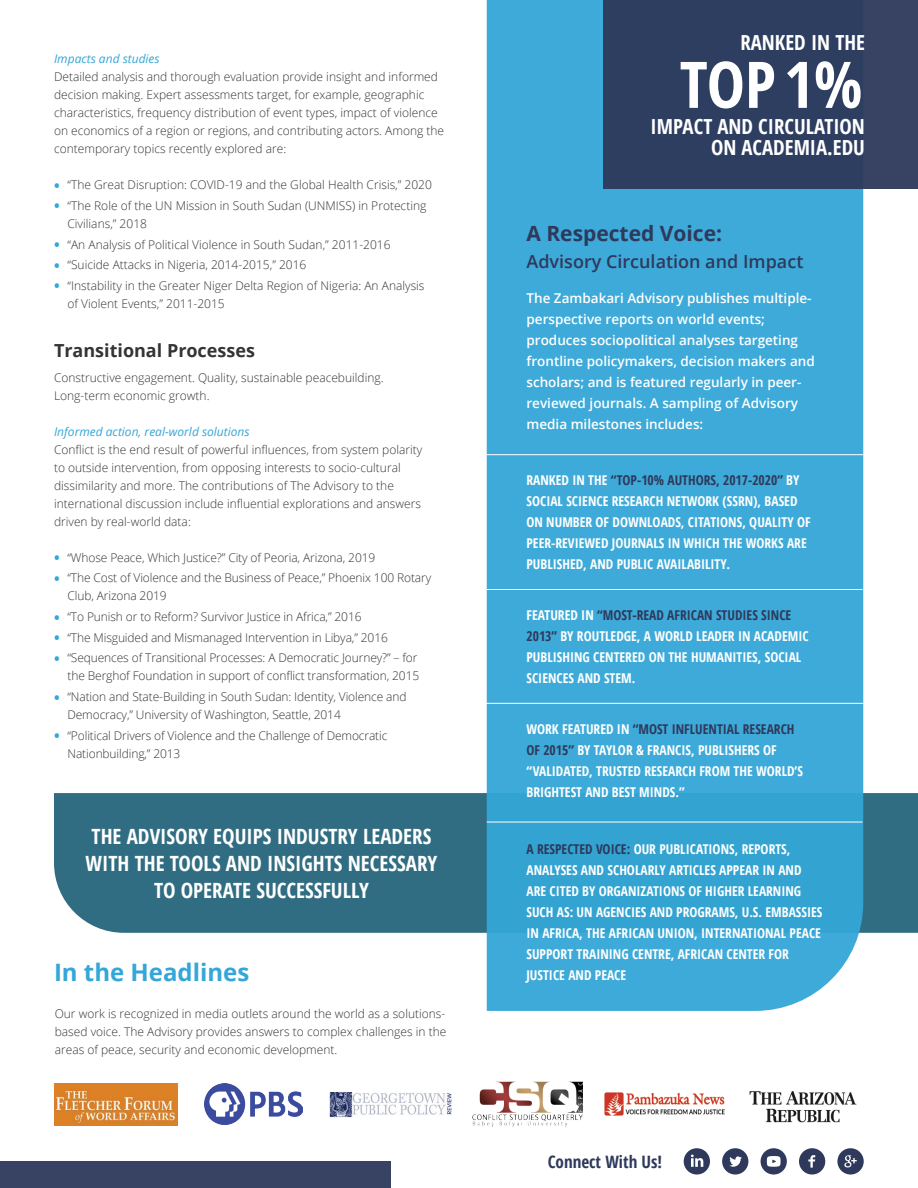
<style>
.page{position:relative;width:918px;height:1188px;background:#fff}
.page>*{position:absolute;margin:0;border:0;box-sizing:border-box;transform-origin:0 0}
.t1{font:700 64.35px "Open Sans Condensed";color:#fff}
.t2{font:700 24px "Open Sans";color:#34a6d7}
.t3{font:700 21px/27px "Open Sans Condensed";color:#fff;text-align:center}
.t4{font:700 21px "Open Sans";color:#2e395b}
.t5{font:700 20.7px/20.7px "Open Sans Condensed";color:#fff;text-align:right}
.t6{font:600 18px "Open Sans";color:#2e395b}
.t7{font:700 18px "Open Sans";color:#333434}
.t8{font:700 17.1px "Open Sans Condensed";color:#2e395b}
.t9{font:700 13.5px/21px "Open Sans Condensed";color:#fff}
.t10{font:600 13.5px/21px "Open Sans";color:#fff}
.t11{font:300 12px/18px "Open Sans";color:#333434}
.t12{font:italic 12px "Open Sans";color:#34a6d7}
.s1{font-weight:700;font-size:15px;color:#34a6d7}
.s2{color:#2e395b}
</style>
<div class="page">
<div style="left:54px;top:793px;width:864px;height:140px;background:#316d82"></div>
<svg style="left:487px;top:0;width:376px;height:1011px;background:#3da9d8"></svg>
<hr style="left:487px;top:454px;width:376px;height:1px;background:#fff">
<hr style="left:487px;top:589px;width:375px;height:1px;background:#fff">
<hr style="left:468px;top:703px;width:412px;height:1px;background:#fff">
<hr style="left:487px;top:822px;width:375px;height:1px;background:#fff">
<img style="left:55px;top:1083px;width:122px;height:42px">
<img style="left:204px;top:1084px;width:98px;height:40px">
<img style="left:329px;top:1091px;width:123px;height:27px">
<img style="left:749px;top:1091px;width:107px;height:32px">
<img style="left:473px;top:1082px;width:110px;height:45px">
<img style="left:604px;top:1092px;width:121px;height:24px">
<div style="left:603px;top:0;width:315px;height:189px;background:#2e395b"></div>
<div style="left:0;top:1161px;width:390px;height:27px;background:#384363"></div>
<svg style="left:684px;top:1148px;width:26px;height:27px"></svg>
<svg style="left:799px;top:1148px;width:26px;height:27px"></svg>
<svg style="left:761px;top:1148px;width:26px;height:27px"></svg>
<svg style="left:722px;top:1148px;width:26px;height:27px"></svg>
<svg style="left:837px;top:1148px;width:27px;height:27px"></svg>
<p class="t12" style="left:54px;top:51px;width:107px">Impacts and studies</p>
<p class="t11" style="left:54px;top:68px;width:392px">Detailed analysis and thorough evaluation provide insight and informed decision making. Expert assessments target, for example, geographic characteristics, frequency distribution of event types, impact of violence on economics of a region or regions, and contributing actors. Among the contemporary topics recently explored are:</p>
<p class="t11" style="left:54px;top:176px;width:380px"><span class="s1">•</span> “The Great Disruption: COVID-19 and the Global Health Crisis,” 2020</p>
<p class="t11" style="left:68px;top:196px;width:360px;text-indent:-14px"><span class="s1">•</span> “The Role of the UN Mission in South Sudan (UNMISS) in Protecting<br>Civilians,” 2018</p>
<p class="t11" style="left:54px;top:235px;width:338px"><span class="s1">•</span> “An Analysis of Political Violence in South Sudan,” 2011-2016</p>
<p class="t11" style="left:54px;top:256px;width:254px"><span class="s1">•</span> “Suicide Attacks in Nigeria, 2014-2015,” 2016</p>
<p class="t11" style="left:68px;top:276px;width:359px;text-indent:-14px"><span class="s1">•</span> “Instability in the Greater Niger Delta Region of Nigeria: An Analysis of Violent Events,” 2011-2015</p>
<h3 class="t7" style="left:54px;top:338px;width:203px">Transitional Processes</h3>
<p class="t11" style="left:54px;top:368px;width:331px">Constructive engagement. Quality, sustainable peacebuilding.<br>Long-term economic growth.</p>
<p class="t12" style="left:54px;top:423px;width:197px">Informed action, real-world solutions</p>
<p class="t11" style="left:54px;top:440px;width:370px">Conflict is the end result of powerful influences, from system polarity to outside intervention, from opposing interests to socio-cultural dissimilarity and more. The contributions of The Advisory to the international discussion include influential explorations and answers driven by real-world data:</p>
<p class="t11" style="left:54px;top:548px;width:323px"><span class="s1">•</span> “Whose Peace, Which Justice?” City of Peoria, Arizona, 2019</p>
<p class="t11" style="left:68px;top:569px;width:365px;text-indent:-14px"><span class="s1">•</span> “The Cost of Violence and the Business of Peace,” Phoenix 100 Rotary<br>Club, Arizona 2019</p>
<p class="t11" style="left:54px;top:607px;width:309px"><span class="s1">•</span> “To Punish or to Reform? Survivor Justice in Africa,” 2016</p>
<p class="t11" style="left:54px;top:628px;width:335px"><span class="s1">•</span> “The Misguided and Mismanaged Intervention in Libya,” 2016</p>
<p class="t11" style="left:54px;top:649px;width:367px;text-align:right"><span class="s1">•</span> “Sequences of Transitional Processes: A Democratic Journey?” – for the Berghof Foundation in support of conflict transformation, 2015</p>
<p class="t11" style="left:68px;top:688px;width:341px;text-indent:-14px"><span class="s1">•</span> “Nation and State-Building in South Sudan: Identity, Violence and<br>Democracy,” University of Washington, Seattle, 2014</p>
<p class="t11" style="left:68px;top:726px;width:321px;text-indent:-14px"><span class="s1">•</span> “Political Drivers of Violence and the Challenge of Democratic<br>Nationbuilding,” 2013</p>
<h3 class="t3" style="left:86px;top:822px;width:353px">THE ADVISORY EQUIPS INDUSTRY LEADERS<br>WITH THE TOOLS AND INSIGHTS NECESSARY<br>TO OPERATE SUCCESSFULLY</h3>
<h2 class="t2" style="left:54px;top:956px;width:197px">In the Headlines</h2>
<p class="t11" style="left:55px;top:1004px;width:393px;text-align:justify">Our work is recognized in media outlets around the world as a solutions&shy;based voice. The Advisory provides answers to complex challenges in the areas of peace, security and economic development.</p>
<h3 class="t5" style="left:741px;top:31px;width:126px">RANKED IN THE</h3>
<h1 class="t1" style="left:680px;top:40px;width:184px">TOP 1%</h1>
<h3 class="t5" style="left:651px;top:116px;width:216px">IMPACT AND CIRCULATION<br>ON ACADEMIA.EDU</h3>
<h3 class="t4" style="left:526px;top:219px;width:197px">A Respected Voice:</h3>
<h3 class="t6" style="left:526px;top:249px;width:278px">Advisory Circulation and Impact</h3>
<p class="t10" style="left:526px;top:287px;width:290px">The Zambakari Advisory publishes multiple&shy;perspective reports on world events; produces sociopolitical analyses targeting frontline policymakers, decision makers and scholars; and is featured regularly in peer&shy;reviewed journals. A sampling of Advisory media milestones includes:</p>
<p class="t9" style="left:526px;top:470px;width:286px">RANKED IN THE <span class="s2">“TOP-10% AUTHORS, 2017-2020”</span> BY SOCIAL SCIENCE RESEARCH NETWORK (SSRN), BASED ON NUMBER OF DOWNLOADS, CITATIONS, QUALITY OF PEER-REVIEWED JOURNALS IN WHICH THE WORKS ARE PUBLISHED, AND PUBLIC AVAILABILITY.</p>
<p class="t9" style="left:526px;top:604px;width:284px">FEATURED IN <span class="s2">“MOST-READ AFRICAN STUDIES SINCE 2013”</span> BY ROUTLEDGE, A WORLD LEADER IN ACADEMIC PUBLISHING CENTERED ON THE HUMANITIES, SOCIAL SCIENCES AND STEM.</p>
<p class="t9" style="left:526px;top:718px;width:278px">WORK FEATURED IN <span class="s2">“MOST INFLUENTIAL RESEARCH OF 2015”</span> BY TAYLOR &amp; FRANCIS, PUBLISHERS OF “VALIDATED, TRUSTED RESEARCH FROM THE WORLD’S BRIGHTEST AND BEST MINDS.”</p>
<p class="t9" style="left:526px;top:838px;width:297px"><span class="s2">A RESPECTED VOICE:</span> OUR PUBLICATIONS, REPORTS, ANALYSES AND SCHOLARLY ARTICLES APPEAR IN AND ARE CITED BY ORGANIZATIONS OF HIGHER LEARNING SUCH AS: UN AGENCIES AND PROGRAMS, U.S. EMBASSIES IN AFRICA, THE AFRICAN UNION, INTERNATIONAL PEACE SUPPORT TRAINING CENTRE, AFRICAN CENTER FOR JUSTICE AND PEACE</p>
<h3 class="t8" style="left:548px;top:1150px;width:116px">Connect With Us!</h3>
</div>
